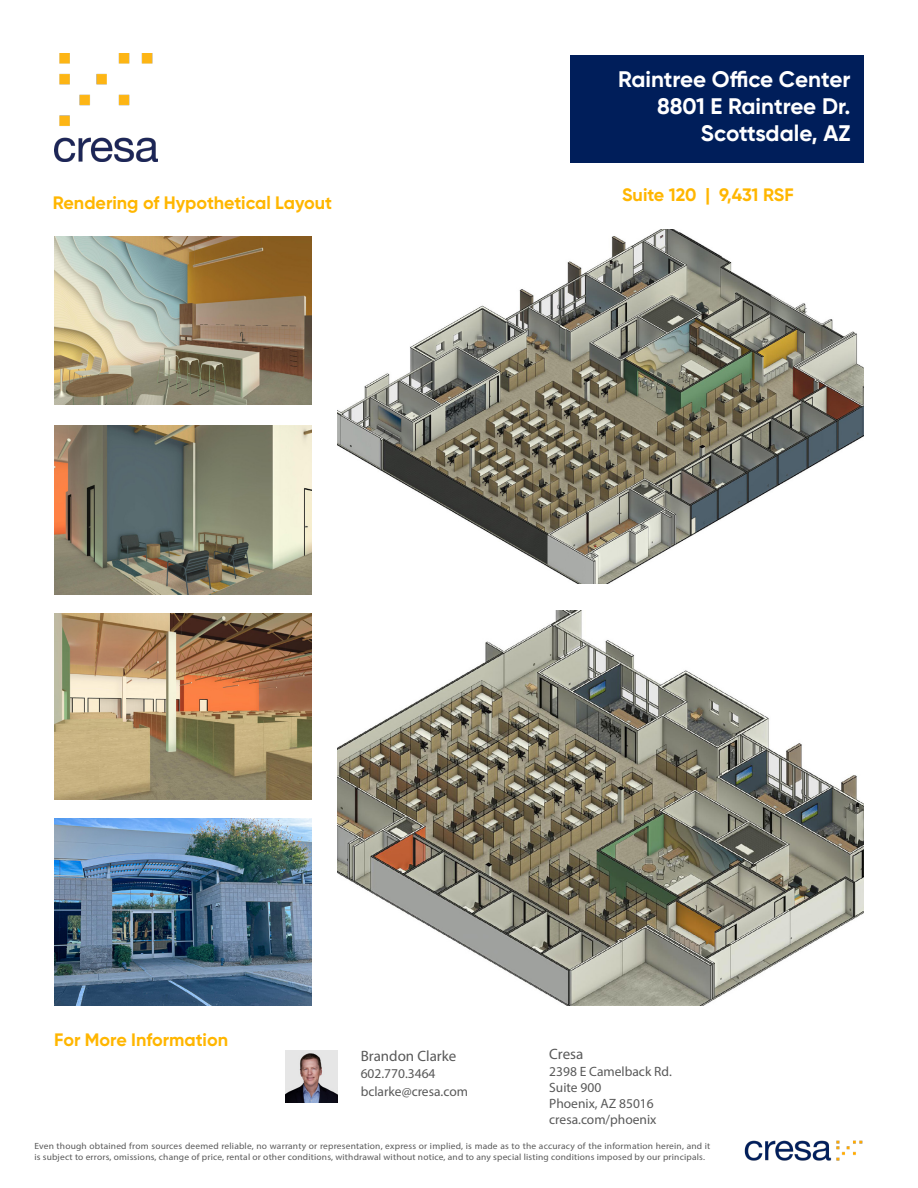
<style>
.page{position:relative;width:918px;height:1188px;background:#fff}
.page>*{position:absolute;margin:0;border:0;box-sizing:border-box;transform-origin:0 0}
.t1{font:700 22.5px/27px "Gilroy";color:#fff;text-align:right}
.t2{font:700 18px "Gilroy";color:#ffb600}
.t3{font:15px "Myriad Pro";color:#595959}
.t4{font:13.5px/16.2px "Myriad Pro";color:#595959}
.t5{font:9px/10.5px "Myriad Pro";letter-spacing:.02em;color:#595959;scale:1.05 1}
</style>
<div class="page">
<img style="left:744px;top:1140px;width:119px;height:21px">
<img style="left:54px;top:236px;width:258px;height:169px">
<img style="left:338px;top:230px;width:526px;height:353px">
<img style="left:54px;top:426px;width:258px;height:168px">
<img style="left:338px;top:610px;width:526px;height:395px">
<img style="left:54px;top:54px;width:103px;height:108px">
<img style="left:54px;top:613px;width:258px;height:187px">
<img style="left:54px;top:819px;width:258px;height:186px">
<div style="left:570px;top:55px;width:294px;height:108px;background:#001e5a"></div>
<img style="left:286px;top:1051px;width:51px;height:51px">
<h2 class="t2" style="left:53px;top:191px;width:281px">Rendering of Hypothetical Layout</h2>
<h1 class="t1" style="left:618px;top:65px;width:234px">Raintree Office Center<br>8801 E Raintree Dr.<br>Scottsdale, AZ</h1>
<h2 class="t2" style="left:622px;top:183px;width:173px">Suite 120 | 9,431 RSF</h2>
<h2 class="t2" style="left:54px;top:1028px;width:176px">For More Information</h2>
<h3 class="t3" style="left:361px;top:1047px;width:97px">Brandon Clarke</h3>
<h3 class="t4" style="left:361px;top:1064px;width:109px;line-height:18px">602.770.3464 bclarke@cresa.com</h3>
<h3 class="t3" style="left:549px;top:1045px;width:36px">Cresa</h3>
<h3 class="t4" style="left:549px;top:1063px;width:124px">2398 E Camelback Rd.<br>Suite 900<br>Phoenix, AZ 85016 cresa.com/phoenix</h3>
<p class="t5" style="left:34px;top:1141px;width:645px">Even though obtained from sources deemed reliable, no warranty or representation, express or implied, is made as to the accuracy of the information herein, and it is subject to errors, omissions, change of price, rental or other conditions, withdrawal without notice, and to any special listing conditions imposed by our principals.</p>
</div>
